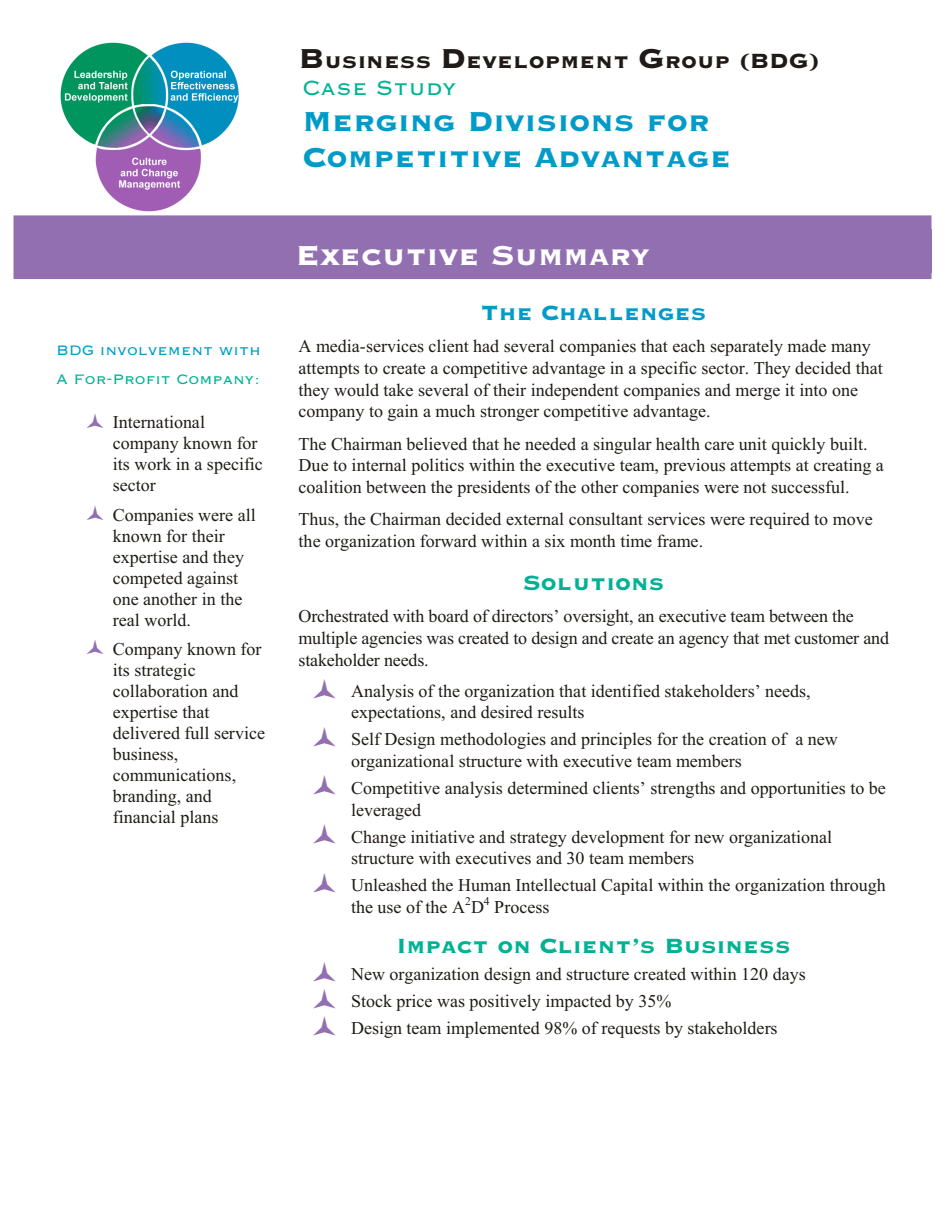
<style>
.page{position:relative;width:945px;height:1215px;background:#fff}
.page>*{position:absolute;margin:0;border:0;box-sizing:border-box;transform-origin:0 0}
.t1{font:36px/36px "Copprpl Goth Hv BT";color:#009bc8}
.t2{font:36px "Copprpl Goth Hv BT";color:#fff}
.t3{font:27px "Copprpl Goth Hv BT";color:#00b294}
.t4{font:27px "Copprpl Goth Hv BT";color:#1f1a17}
.t5{font:27px "Copprpl Goth Hv BT";color:#009bc8}
.t6{font:27px "Copprpl Goth BT";color:#00b294}
.t7{font:18px/21px "Times New Roman";color:#1f1a17}
.t8{font:18px "Copprpl Goth BT";color:#00b294}
.t9{font:18px "Copprpl Goth BT";color:#009bc8}
.t10{font:11.7px "Times New Roman";color:#1f1a17}
.s1{font-size:36px}
</style>
<div class="page">
<div style="left:14px;top:230px;width:918px;height:43px;background:#926fb1"></div>
<div style="left:13px;top:215px;width:919px;height:64px;border:15px solid #926fb1"></div>
<img style="left:60px;top:42px;width:179px;height:170px">
<p class="t9" style="left:56px;top:341px;width:206px">BDG involvement with</p>
<p class="t8" style="left:56px;top:370px;width:206px">A For-Profit Company:</p>
<p class="t7" style="left:113px;top:414px;width:152px">International company known for its work in a specific sector</p>
<p class="t7" style="left:113px;top:506px;width:145px">Companies were all known for their expertise and they competed against one another in the real world.</p>
<p class="t7" style="left:113px;top:640px;width:154px">Company known for its strategic collaboration and expertise that delivered full service business, communications, branding, and financial plans</p>
<h2 class="t4" style="left:299px;top:47px;width:522px"><span class="s1">B</span>usiness <span class="s1">D</span>evelopment <span class="s1">G</span>roup (BDG)</h2>
<h2 class="t6" style="left:303px;top:75px;width:155px">Case Study</h2>
<h1 class="t1" style="left:303px;top:104px;width:430px">Merging Divisions for<br>Competitive Advantage</h1>
<h1 class="t2" style="left:296px;top:237px;width:355px">Executive Summary</h1>
<h2 class="t5" style="left:481px;top:299px;width:227px">The Challenges</h2>
<p class="t7" style="left:299px;top:337px;width:586px;line-height:21.6px">A media-services client had several companies that each separately made many attempts to create a competitive advantage in a specific sector. They decided that they would take several of their independent companies and merge it into one company to gain a much stronger competitive advantage.</p>
<p class="t7" style="left:299px;top:434px;width:587px;line-height:21.6px">The Chairman believed that he needed a singular health care unit quickly built.<br>Due to internal politics within the executive team, previous attempts at creating a coalition between the presidents of the other companies were not successful.</p>
<p class="t7" style="left:299px;top:510px;width:576px;line-height:21.6px">Thus, the Chairman decided external consultant services were required to move the organization forward within a six month time frame.</p>
<h2 class="t3" style="left:523px;top:569px;width:143px">Solutions</h2>
<p class="t7" style="left:299px;top:607px;width:592px;line-height:21.6px">Orchestrated with board of directors’ oversight, an executive team between the multiple agencies was created to design and create an agency that met customer and stakeholder needs.</p>
<p class="t7" style="left:351px;top:683px;width:461px">Analysis of the organization that identified stakeholders’ needs, expectations, and desired results</p>
<p class="t7" style="left:351px;top:730px;width:488px;line-height:21.6px">Self Design methodologies and principles for the creation of a new organizational structure with executive team members</p>
<p class="t7" style="left:351px;top:779px;width:536px;line-height:21.6px">Competitive analysis determined clients’ strengths and opportunities to be leveraged</p>
<p class="t7" style="left:351px;top:827px;width:482px;line-height:21.6px">Change initiative and strategy development for new organizational structure with executives and 30 team members</p>
<p class="t7" style="left:351px;top:876px;width:536px;line-height:21.6px">Unleashed the Human Intellectual Capital within the organization through the use of the A D</p>
<p class="t10" style="left:465px;top:897px;width:7px">2</p>
<p class="t10" style="left:484px;top:897px;width:7px">4</p>
<p class="t7" style="left:494px;top:898px;width:57px">Process</p>
<h2 class="t3" style="left:397px;top:933px;width:395px">Impact on Client’s Business</h2>
<p class="t7" style="left:351px;top:962px;width:456px;line-height:27px">New organization design and structure created within 120 days<br>Stock price was positively impacted by 35%<br>Design team implemented 98% of requests by stakeholders</p>
</div>
